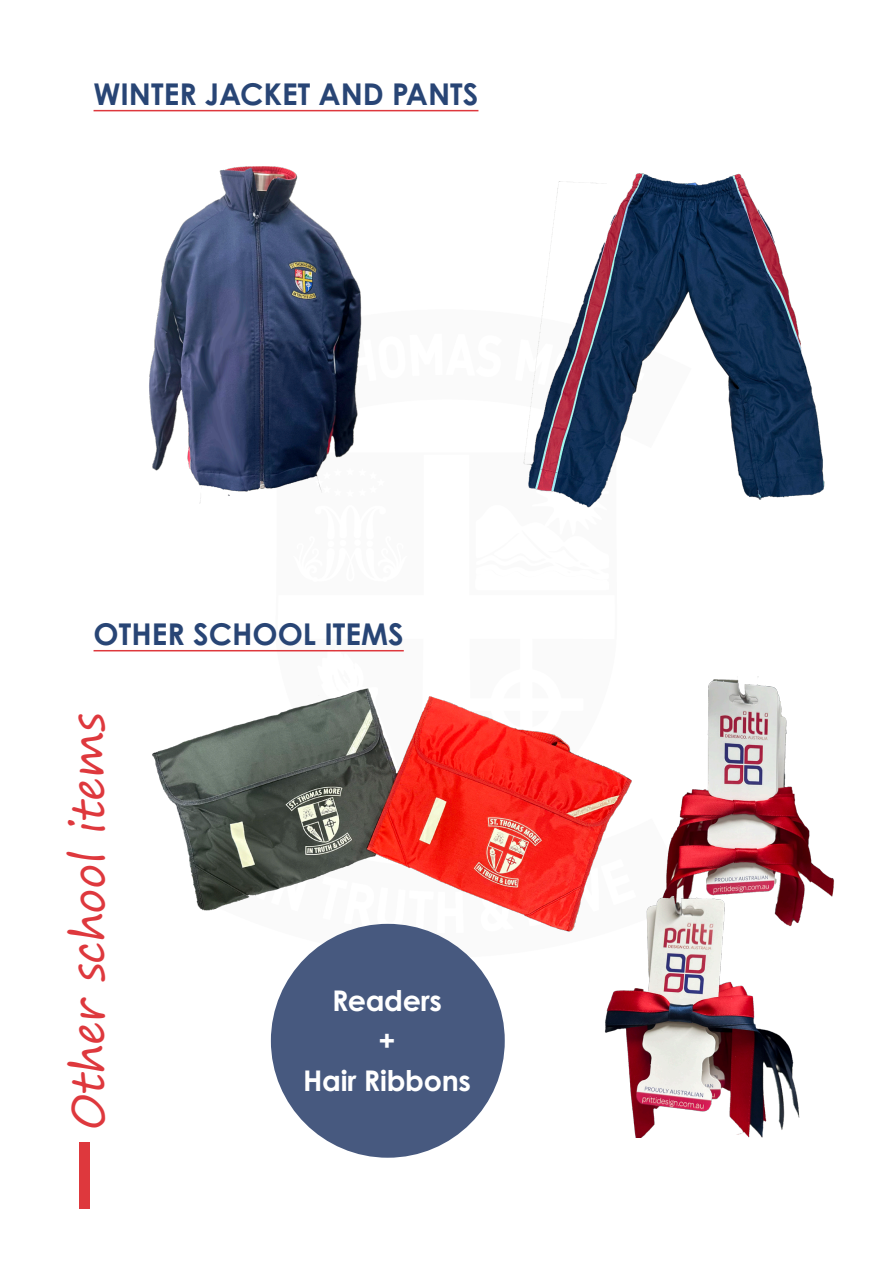
<style>
.page{position:relative;width:893px;height:1263px;background:#fff}
.page>*{position:absolute;margin:0;border:0;box-sizing:border-box;transform-origin:0 0}
.Headline_-_Align_Lef{font:45px "Segoe Print";letter-spacing:-.01em;color:#de383d}
.Body_Text{font:700 30px "Century Gothic Pro";color:#284575}
.Body_Text_-_For_Exce{font:700 28.5px "Century Gothic Pro";letter-spacing:-.01em;color:#fff}
</style>
<div class="page">
<img style="left:152px;top:688px;width:480px;height:243px">
<img style="left:149px;top:167px;width:213px;height:336px">
<img style="left:523px;top:173px;width:302px;height:335px">
<div style="left:80px;top:1142px;width:10px;height:67px;background:#de383d"></div>
<hr style="left:94px;top:110px;width:384px;height:1px;background:#de383d">
<hr style="left:94px;top:650px;width:310px;height:1px;background:#de383d">
<img style="left:666px;top:676px;width:168px;height:237px">
<img style="left:602px;top:881px;width:199px;height:257px">
<div style="left:271px;top:924px;width:234px;height:234px;background:#47597f;border-radius:50%"></div>
<p class="Body_Text" style="left:94px;top:75px;width:386px">WINTER JACKET AND PANTS</p>
<p class="Body_Text" style="left:94px;top:615px;width:312px">OTHER SCHOOL ITEMS</p>
<p class="Headline_-_Align_Lef" style="left:48px;top:1130px;width:419px;rotate:-90deg">Other school items</p>
<p class="Body_Text_-_For_Exce" style="left:332px;top:983px;width:111px">Readers</p>
<p class="Body_Text_-_For_Exce" style="left:379px;top:1023px;width:19px">+</p>
<p class="Body_Text_-_For_Exce" style="left:303px;top:1063px;width:169px">Hair Ribbons</p>
</div>
